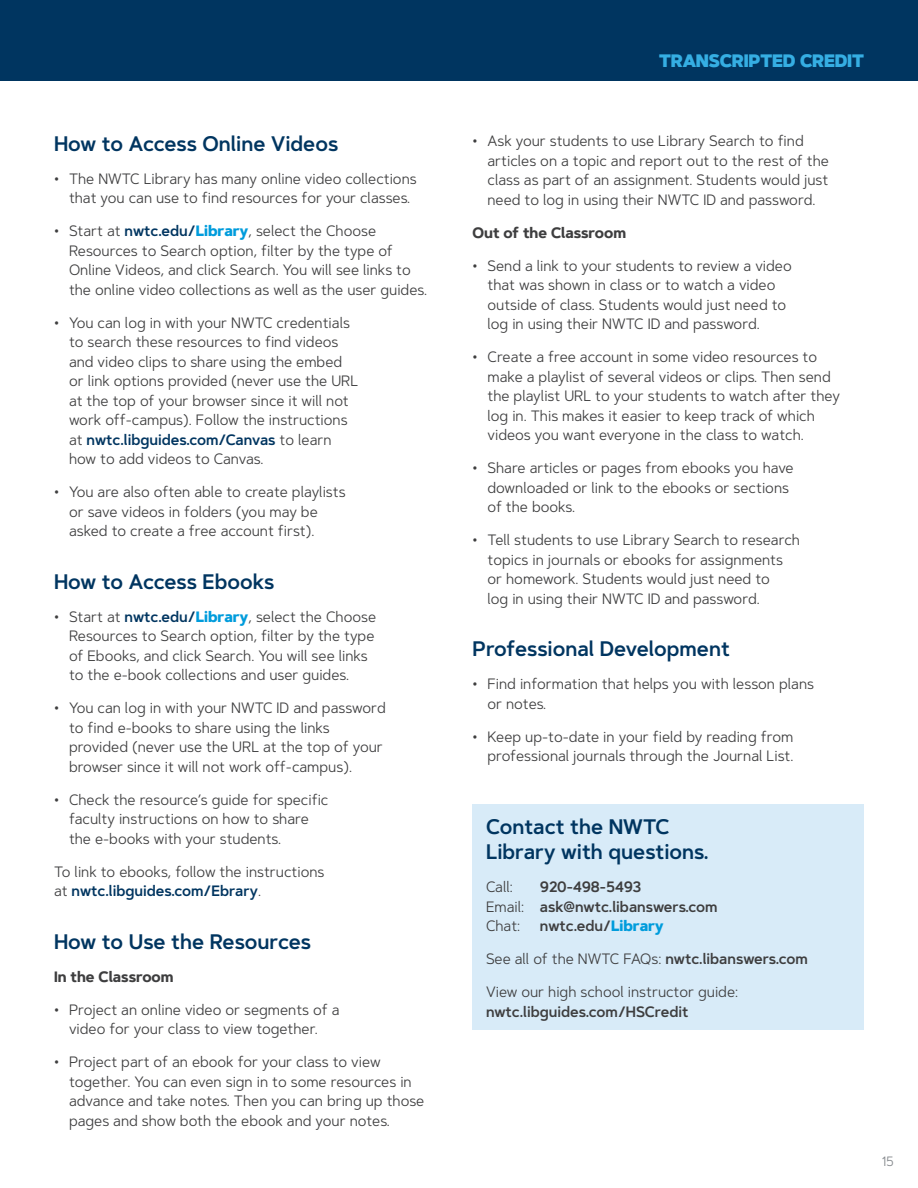
<style>
.page{position:relative;width:918px;height:1188px;background:#fff}
.page>*{position:absolute;margin:0;border:0;box-sizing:border-box;transform-origin:0 0}
.t1{font:600 21px/25.5px "Artegra Sans";color:#003560;scale:.95 1}
.t2{font:900 18px "Artegra Sans";letter-spacing:-.01em;color:#35aee3;scale:.95 1}
.t3{font:15px/19.5px "Artegra Sans";color:#3e3e3f;scale:.95 1}
.t4{font:600 15px/19.5px "Artegra Sans";color:#3e3e3f;scale:.95 1}
.t5{font:700 15px "Artegra Sans";color:#3e3e3f;scale:.95 1}
.t6{font:13.5px "Artegra Sans";color:#868a8e;scale:.95 1}
.s1{font-weight:600;color:#003560}
.s2{font-weight:800;color:#009cdc}
.s3{font-weight:400}
.s4{font-weight:600}
</style>
<div class="page">
<div style="left:0;top:0;width:918px;height:81px;background:#003560"></div>
<div style="left:472px;top:805px;width:392px;height:225px;background:#d8ebf8"></div>
<h1 class="t1" style="left:54px;top:131px;width:301px">How to Access Online Videos</h1>
<p class="t3" style="left:54px;top:168px;width:383px;text-align:center">• The NWTC Library has many online video collections that you can use to find resources for your classes.</p>
<p class="t3" style="left:69px;top:221px;width:378px;text-indent:-15px">• Start at <span class="s1">nwtc.edu/</span><span class="s2">Library</span>, select the Choose Resources to Search option, filter by the type of Online Videos, and click Search. You will see links to the online video collections as well as the user guides.</p>
<p class="t3" style="left:69px;top:312px;width:306px;text-indent:-15px">• You can log in with your NWTC credentials to search these resources to find videos and video clips to share using the embed or link options provided (never use the URL at the top of your browser since it will not work off-campus). Follow the instructions at <span class="s1">nwtc.libguides.com/Canvas</span> to learn how to add videos to Canvas.</p>
<p class="t3" style="left:69px;top:482px;width:293px;text-indent:-15px">• You are also often able to create playlists or save videos in folders (you may be asked to create a free account first).</p>
<h1 class="t1" style="left:54px;top:569px;width:233px">How to Access Ebooks</h1>
<p class="t3" style="left:69px;top:606px;width:325px;text-indent:-15px">• Start at <span class="s1">nwtc.edu/</span><span class="s2">Library</span>, select the Choose Resources to Search option, filter by the type of Ebooks, and click Search. You will see links to the e-book collections and user guides.</p>
<p class="t3" style="left:69px;top:698px;width:335px;text-indent:-15px">• You can log in with your NWTC ID and password to find e-books to share using the links provided (never use the URL at the top of your browser since it will not work off-campus).</p>
<p class="t3" style="left:69px;top:789px;width:275px;text-indent:-15px">• Check the resource’s guide for specific faculty instructions on how to share the e-books with your students.</p>
<p class="t3" style="left:54px;top:861px;width:286px">To link to ebooks, follow the instructions at <span class="s1">nwtc.libguides.com/Ebrary</span>.</p>
<h1 class="t1" style="left:54px;top:929px;width:272px">How to Use the Resources</h1>
<p class="t5" style="left:54px;top:965px;width:127px">In the Classroom</p>
<p class="t3" style="left:54px;top:999px;width:302px;text-align:center">• Project an online video or segments of a video for your class to view together.</p>
<p class="t3" style="left:69px;top:1052px;width:376px;text-indent:-15px">• Project part of an ebook for your class to view together. You can even sign in to some resources in advance and take notes. Then you can bring up those pages and show both the ebook and your notes.</p>
<p class="t2" style="left:659px;top:47px;width:217px">TRANSCRIPTED CREDIT</p>
<p class="t3" style="left:488px;top:131px;width:361px;text-indent:-15px">• Ask your students to use Library Search to find articles on a topic and report out to the rest of the class as part of an assignment. Students would just need to log in using their NWTC ID and password.</p>
<p class="t5" style="left:473px;top:221px;width:163px">Out of the Classroom</p>
<p class="t3" style="left:488px;top:255px;width:322px;text-indent:-15px">• Send a link to your students to review a video that was shown in class or to watch a video outside of class. Students would just need to log in using their NWTC ID and password.</p>
<p class="t3" style="left:488px;top:347px;width:373px;text-indent:-15px">• Create a free account in some video resources to make a playlist of several videos or clips. Then send the playlist URL to your students to watch after they log in. This makes it easier to keep track of which videos you want everyone in the class to watch.</p>
<p class="t3" style="left:488px;top:458px;width:324px;text-indent:-15px">• Share articles or pages from ebooks you have downloaded or link to the ebooks or sections of the books.</p>
<p class="t3" style="left:488px;top:530px;width:331px;text-indent:-15px">• Tell students to use Library Search to research topics in journals or ebooks for assignments or homework. Students would just need to<br>log in using their NWTC ID and password.</p>
<h1 class="t1" style="left:472px;top:636px;width:273px">Professional Development</h1>
<p class="t3" style="left:488px;top:674px;width:345px;text-indent:-15px">• Find information that helps you with lesson plans or notes.</p>
<p class="t3" style="left:472px;top:726px;width:339px;text-align:right">• Keep up-to-date in your field by reading from professional journals through the Journal List.</p>
<h1 class="t1" style="left:486px;top:814px;width:236px">Contact the NWTC<br>Library with questions.</h1>
<p class="t3" style="left:486px;top:877px;width:30px">Call:</p>
<p class="t4" style="left:486px;top:877px;width:245px;text-indent:54px">920-498-5493<br><span class="s3">Email:</span> ask@nwtc.libanswers.com<br><span class="s3">Chat:</span></p>
<p class="t4" style="left:540px;top:916px;width:132px">nwtc.edu/<span class="s2">Library</span></p>
<p class="t3" style="left:486px;top:949px;width:340px">See all of the NWTC FAQs: <span class="s4">nwtc.libanswers.com</span></p>
<p class="t3" style="left:486px;top:982px;width:267px">View our high school instructor guide:</p>
<p class="t4" style="left:486px;top:1002px;width:215px">nwtc.libguides.com/HSCredit</p>
<p class="t6" style="left:882px;top:1152px;width:14px">15</p>
</div>
